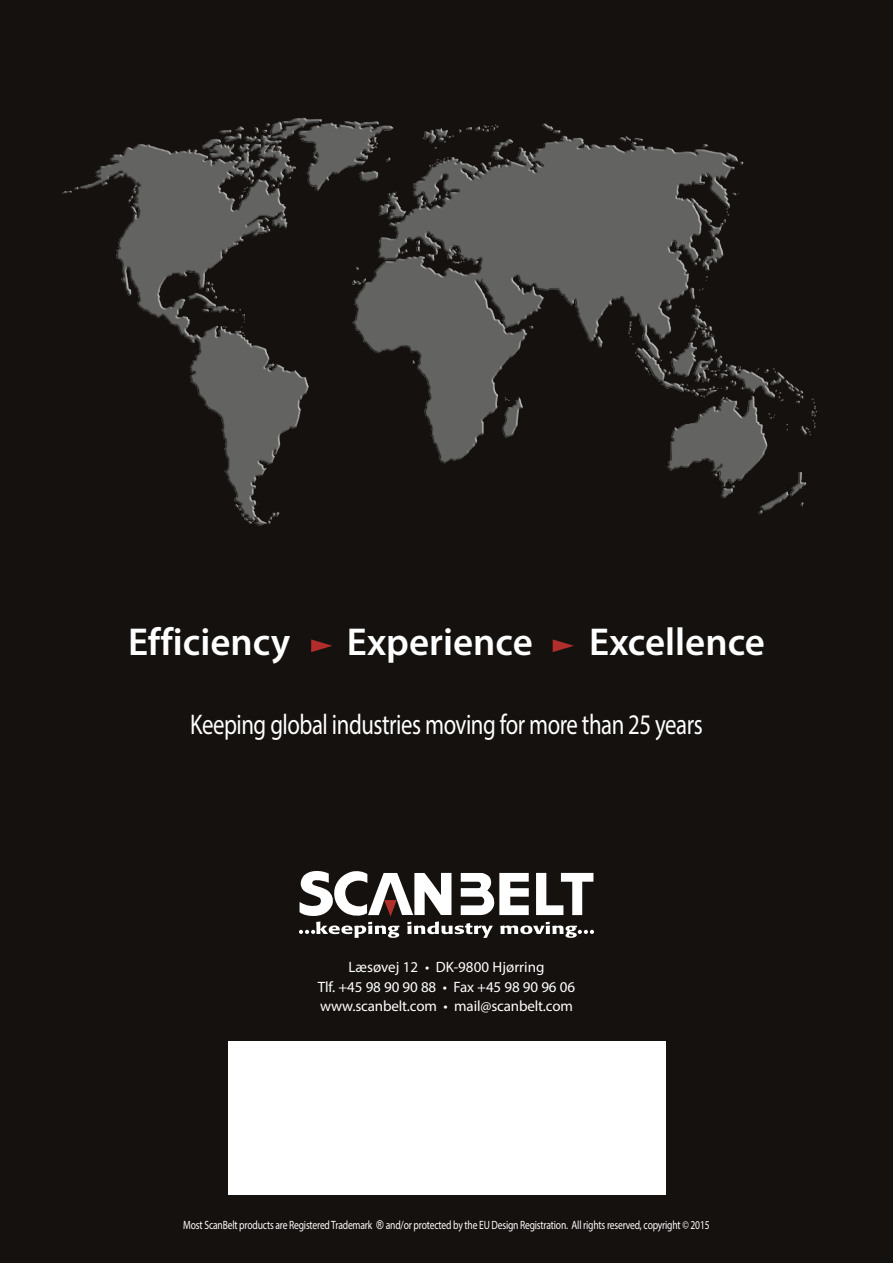
<style>
.page{position:relative;width:893px;height:1263px;background:#15110e}
.page>*{position:absolute;margin:0;border:0;box-sizing:border-box;transform-origin:0 0}
.t1{font:600 39px "Myriad Pro";color:#fff}
.t2{font:28.5px "Myriad Pro";letter-spacing:-.02em;color:#fff;scale:.8 1}
.t3{font:15px/19.5px "Myriad Pro";letter-spacing:-.01em;color:#fff;text-align:center}
.t4{font:12px "Myriad Pro";letter-spacing:-.02em;color:#fff;scale:.8 1}
.s1{font-family:"Arial"}
</style>
<div class="page">
<svg style="left:299px;top:871px;width:295px;height:67px"></svg>
<div style="left:227px;top:1042px;width:438px;height:153px;background:#fff"></div>
<img style="left:62px;top:117px;width:755px;height:409px">
<svg style="left:311px;top:639px;width:21px;height:13px"></svg>
<svg style="left:553px;top:639px;width:21px;height:13px"></svg>
<h1 class="t1" style="left:128px;top:617px;width:164px">Efficiency</h1>
<h1 class="t1" style="left:347px;top:617px;width:187px">Experience</h1>
<h1 class="t1" style="left:589px;top:617px;width:177px">Excellence</h1>
<h2 class="t2" style="left:190px;top:706px;width:642px">Keeping global industries moving for more than 25 years</h2>
<p class="t3" style="left:318px;top:957px;width:259px">Læsøvej 12 • DK-9800 Hjørring<br>Tlf. +45 98 90 90 88 • Fax +45 98 90 96 06 www.scanbelt.com • mail@scanbelt.com</p>
<p class="t4" style="left:183px;top:1218px;width:659px">Most ScanBelt products are Registered Trademark <span class="s1">®</span> and/or protected by the EU Design Registration. All rights reserved, copyright © 2015</p>
</div>
